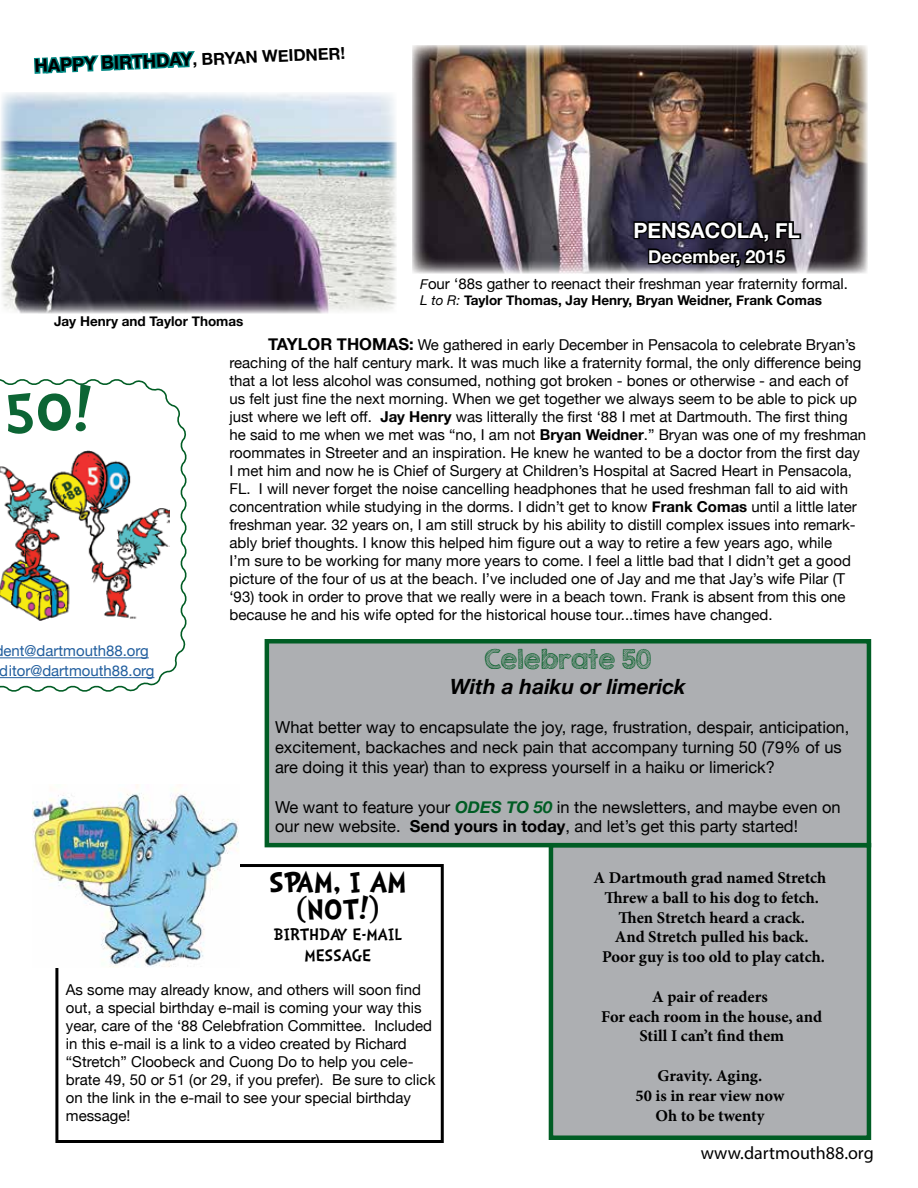
<style>
.page{position:relative;width:918px;height:1188px;background:#fff}
.page>*{position:absolute;margin:0;border:0;box-sizing:border-box;transform-origin:0 0}
.t1{font:700 36px/27px "Doctor Soos";letter-spacing:-.01em;color:#000;text-align:center}
.t2{font:24px "KG Second Chances Sketch";color:#005d24}
.t3{font:300 21px/21px "Doctor Soos";letter-spacing:-.01em;color:#000;text-align:center}
.t4{font:italic 700 21px "Helvetica Neue";color:#000}
.t5{font:700 21px "Helvetica Neue";color:#fff}
.t6{font:18px "Myriad Pro";color:#000}
.t7{font:700 18px "Helvetica Neue";color:#fff}
.t8{font:16.5px/19.8px "Helvetica Neue";color:#000}
.t9{font:700 16.5px/19.8px "Minion Pro";color:#000;text-align:center}
.t10{font:700 16.5px "Helvetica Neue";color:#000}
.t11{font:15px/18px "Helvetica Neue";color:#000}
.t12{font:15px/19.8px "Helvetica Neue";color:#215e9e}
.t13{font:700 13.5px "Helvetica Neue";color:#000}
.s1{font-size:18px}
.s2{font-style:italic;font-size:13.5px}
.s3{font-weight:400;font-style:italic}
.s4{font-weight:700;font-size:16.5px}
.s5{font-weight:700}
.s6{font-weight:700;font-style:italic;color:#005d24}
</style>
<div class="page">
<svg style="left:0;top:379px;width:187px;height:313px"></svg>
<svg style="left:34px;top:51px;width:161px;height:23px"></svg>
<div style="left:551px;top:845px;width:318px;height:293px;background:#adafb2"></div>
<div style="left:549px;top:843px;width:322px;height:297px;border:4px solid #005d24"></div>
<img style="left:1px;top:92px;width:396px;height:221px">
<img style="left:412px;top:45px;width:455px;height:228px">
<svg style="left:632px;top:208px;width:171px;height:62px;background:#2b2936"></svg>
<img style="left:0;top:450px;width:170px;height:171px">
<div style="left:55px;top:864px;width:389px;height:279px;border:3px solid #000"></div>
<img style="left:32px;top:785px;width:207px;height:182px">
<div style="left:267px;top:641px;width:602px;height:204px;background:#adafb2"></div>
<div style="left:265px;top:639px;width:606px;height:208px;border:4px solid #005d24"></div>
<svg style="left:6px;top:383px;width:87px;height:51px"></svg>
<p class="t10" style="left:34px;top:52px;width:312px;rotate:-2deg"><span class="s1">HAPPY BIRTHDAY</span>, BRYAN WEIDNER!</p>
<p class="t13" style="left:54px;top:311px;width:191px">Jay Henry and Taylor Thomas</p>
<h3 class="t5" style="left:634px;top:214px;width:168px">PENSACOLA, FL</h3>
<p class="t7" style="left:648px;top:242px;width:139px">December, 2015</p>
<p class="t11" style="left:420px;top:275px;width:429px"><span class="s2">F</span>our ‘88s gather to reenact their freshman year fraternity formal.</p>
<p class="t13" style="left:420px;top:290px;width:403px"><span class="s3">L to R:</span> Taylor Thomas, Jay Henry, Bryan Weidner, Frank Comas</p>
<p class="t12" style="left:0;top:642px;width:156px">ent@dartmouth88.org ditor@dartmouth88.org</p>
<p class="t11" style="left:229px;top:336px;width:638px;text-indent:39px"><span class="s4">TAYLOR THOMAS:</span> We gathered in early December in Pensacola to celebrate Bryan’s reaching of the half century mark. It was much like a fraternity formal, the only difference being that a lot less alcohol was consumed, nothing got broken - bones or otherwise - and each of us felt just fine the next morning. When we get together we always seem to be able to pick up just where we left off. <span class="s5">Jay Henry</span> was litterally the first ‘88 I met at Dartmouth. The first thing he said to me when we met was “no, I am not <span class="s5">Bryan Weidner</span>.” Bryan was one of my freshman roommates in Streeter and an inspiration. He knew he wanted to be a doctor from the first day I met him and now he is Chief of Surgery at Children’s Hospital at Sacred Heart in Pensacola, FL. I will never forget the noise cancelling headphones that he used freshman fall to aid with concentration while studying in the dorms. I didn’t get to know <span class="s5">Frank Comas</span> until a little later freshman year. 32 years on, I am still struck by his ability to distill complex issues into remark&shy;ably brief thoughts. I know this helped him figure out a way to retire a few years ago, while<br>I’m sure to be working for many more years to come. I feel a little bad that I didn’t get a good picture of the four of us at the beach. I’ve included one of Jay and me that Jay’s wife Pilar (T ‘93) took in order to prove that we really were in a beach town. Frank is absent from this one because he and his wife opted for the historical house tour...times have changed.</p>
<h2 class="t2" style="left:485px;top:644px;width:168px">Celebrate 50</h2>
<h3 class="t4" style="left:450px;top:670px;width:237px">With a haiku or limerick</h3>
<p class="t8" style="left:275px;top:719px;width:576px">What better way to encapsulate the joy, rage, frustration, despair, anticipation, excitement, backaches and neck pain that accompany turning 50 (79% of us are doing it this year) than to express yourself in a haiku or limerick?</p>
<p class="t8" style="left:275px;top:798px;width:567px">We want to feature your <span class="s6">ODES TO 50</span> in the newsletters, and maybe even on our new website. <span class="s5">Send yours in today</span>, and let’s get this party started!</p>
<h1 class="t1" style="left:269px;top:870px;width:140px">SPAM, I AM (NOT!)</h1>
<h3 class="t3" style="left:273px;top:924px;width:130px">BIRTHDAY E-MAIL<br>MESSAGE</h3>
<p class="t11" style="left:66px;top:982px;width:371px">As some may already know, and others will soon find out, a special birthday e-mail is coming your way this year, care of the ‘88 Celebfration Committee. Included in this e-mail is a link to a video created by Richard “Stretch” Cloobeck and Cuong Do to help you cele&shy;brate 49, 50 or 51 (or 29, if you prefer). Be sure to click on the link in the e-mail to see your special birthday message!</p>
<p class="t9" style="left:594px;top:868px;width:234px">A Dartmouth grad named Stretch<br>Threw a ball to his dog to fetch.<br>Then Stretch heard a crack.<br>And Stretch pulled his back.<br>Poor guy is too old to play catch.</p>
<p class="t9" style="left:601px;top:986px;width:222px">A pair of readers<br>For each room in the house, and<br>Still I can’t find them</p>
<p class="t9" style="left:636px;top:1066px;width:150px">Gravity. Aging.<br>50 is in rear view now<br>Oh to be twenty</p>
<p class="t6" style="left:701px;top:1142px;width:174px">www.dartmouth88.org</p>
</div>
